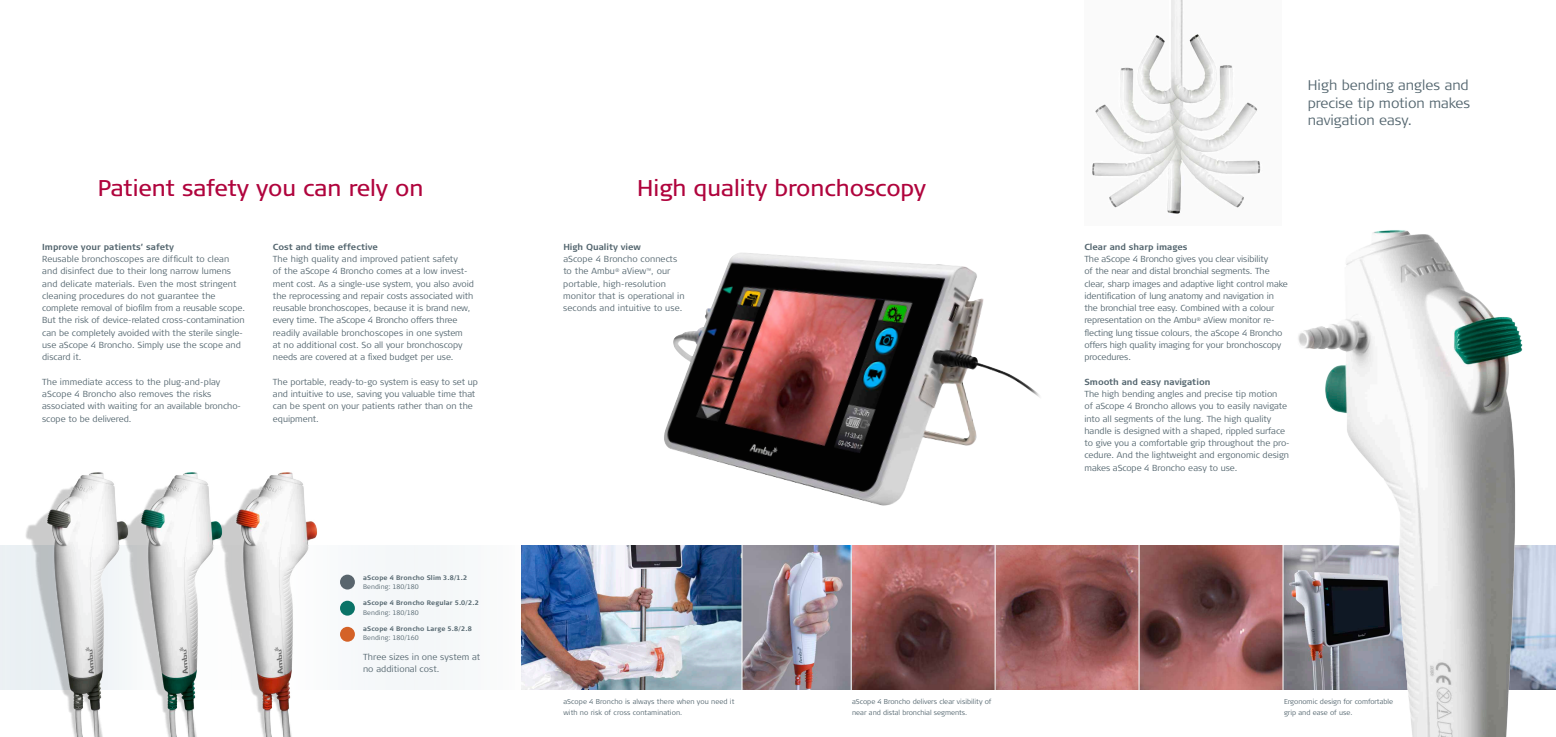
<style>
.page{position:relative;width:1556px;height:737px;background:#fff}
.page>*{position:absolute;margin:0;border:0;box-sizing:border-box;transform-origin:0 0}
.t1{font:22.75px "Signa Column";color:#b0043d}
.t2{font:300 14px/17.5px "Signa Column";color:#53656e;text-align:justify}
.t3{font:300 8.75px/12.2px "Signa Column";color:#53656e}
.t4{font:700 8.75px "Signa Column";color:#53656e}
.t5{font:300 7px/10.5px "Signa Column";color:#53656e}
.t6{font:700 6.56px "Signa Column";letter-spacing:.02em;color:#53656e}
.t7{font:300 6.56px "Signa Column";letter-spacing:.02em;color:#53656e}
</style>
<div class="page">
<div style="left:0;top:546px;width:521px;height:144px;background:#f6f8fa"></div>
<img style="left:664px;top:253px;width:376px;height:253px">
<img style="left:521px;top:546px;width:769px;height:144px">
<svg style="left:995px;top:546px;width:143px;height:144px;background:#925857"></svg>
<svg style="left:851px;top:546px;width:143px;height:144px;background:#8f5655"></svg>
<img style="left:1290px;top:230px;width:265px;height:507px">
<img style="left:1092px;top:0;width:169px;height:214px">
<img style="left:8px;top:472px;width:94px;height:265px">
<img style="left:102px;top:472px;width:94px;height:265px">
<img style="left:196px;top:472px;width:122px;height:265px">
<hr style="left:994px;top:543px;width:1px;height:149px;background:#fff">
<hr style="left:1138px;top:543px;width:1px;height:149px;background:#fff">
<hr style="left:1282px;top:543px;width:1px;height:149px;background:#fff">
<hr style="left:741px;top:543px;width:1px;height:149px;background:#fff">
<hr style="left:850px;top:543px;width:1px;height:149px;background:#fff">
<div style="left:340px;top:574px;width:15px;height:15px;background:#59656d;border-radius:50%"></div>
<div style="left:340px;top:600px;width:15px;height:15px;background:#0a7367;border-radius:50%"></div>
<div style="left:340px;top:627px;width:15px;height:14px;background:#d46227;border-radius:50%"></div>
<h1 class="t1" style="left:98px;top:175px;width:327px">Patient safety you can rely on</h1>
<h1 class="t1" style="left:637px;top:175px;width:290px">High quality bronchoscopy</h1>
<p class="t4" style="left:42px;top:242px;width:133px">Improve your patients’ safety</p>
<p class="t3" style="left:42px;top:253px;width:204px">Reusable bronchoscopes are difficult to clean and disinfect due to their long narrow lumens and delicate materials. Even the most stringent cleaning procedures do not guarantee the complete removal of biofilm from a reusable scope.<br>But the risk of device-related cross-contamination can be completely avoided with the sterile single&shy;use aScope 4 Broncho. Simply use the scope and discard it.</p>
<p class="t3" style="left:42px;top:375px;width:200px">The immediate access to the plug-and-play aScope 4 Broncho also removes the risks associated with waiting for an available broncho&shy;scope to be delivered.</p>
<p class="t4" style="left:273px;top:242px;width:106px">Cost and time effective</p>
<p class="t3" style="left:273px;top:253px;width:203px">The high quality and improved patient safety<br>of the aScope 4 Broncho comes at a low invest&shy;ment cost. As a single-use system, you also avoid the reprocessing and repair costs associated with reusable bronchoscopes, because it is brand new, every time. The aScope 4 Broncho offers three readily available bronchoscopes in one system<br>at no additional cost. So all your bronchoscopy needs are covered at a fixed budget per use.</p>
<p class="t3" style="left:273px;top:375px;width:206px">The portable, ready-to-go system is easy to set up and intuitive to use, saving you valuable time that can be spent on your patients rather than on the equipment.</p>
<p class="t6" style="left:363px;top:573px;width:106px">aScope 4 Broncho Slim 3.8/1.2</p>
<p class="t7" style="left:363px;top:583px;width:57px">Bending: 180/180</p>
<p class="t6" style="left:363px;top:599px;width:117px">aScope 4 Broncho Regular 5.0/2.2</p>
<p class="t7" style="left:363px;top:608px;width:57px">Bending: 180/180</p>
<p class="t6" style="left:363px;top:624px;width:110px">aScope 4 Broncho Large 5.8/2.8</p>
<p class="t7" style="left:363px;top:634px;width:57px">Bending: 180/160</p>
<p class="t3" style="left:363px;top:651px;width:119px">Three sizes in one system at no additional cost.</p>
<p class="t4" style="left:563px;top:242px;width:79px">High Quality view</p>
<p class="t3" style="left:563px;top:253px;width:123px">aScope 4 Broncho connects to the Ambu<sup>®</sup> aView<sup>™</sup>, our portable, high-resolution monitor that is operational in seconds and intuitive to use.</p>
<p class="t5" style="left:563px;top:696px;width:173px">aScope 4 Broncho is always there when you need it with no risk of cross contamination.</p>
<p class="t5" style="left:852px;top:696px;width:141px">aScope 4 Broncho delivers clear visibility of near and distal bronchial segments.</p>
<h2 class="t2" style="left:1307px;top:77px;width:164px">High bending angles and precise tip motion makes navigation easy.</h2>
<p class="t4" style="left:1084px;top:242px;width:104px">Clear and sharp images</p>
<p class="t3" style="left:1084px;top:253px;width:205px">The aScope 4 Broncho gives you clear visibility<br>of the near and distal bronchial segments. The clear, sharp images and adaptive light control make identification of lung anatomy and navigation in the bronchial tree easy. Combined with a colour representation on the Ambu<sup>®</sup> aView monitor re&shy;flecting lung tissue colours, the aScope 4 Broncho offers high quality imaging for your bronchoscopy procedures.</p>
<p class="t4" style="left:1084px;top:376px;width:127px">Smooth and easy navigation</p>
<p class="t3" style="left:1084px;top:388px;width:207px">The high bending angles and precise tip motion<br>of aScope 4 Broncho allows you to easily navigate into all segments of the lung. The high quality handle is designed with a shaped, rippled surface to give you a comfortable grip throughout the pro&shy;cedure. And the lightweight and ergonomic design makes aScope 4 Broncho easy to use.</p>
<p class="t5" style="left:1283px;top:696px;width:111px">Ergonomic design for comfortable grip and ease of use.</p>
</div>
